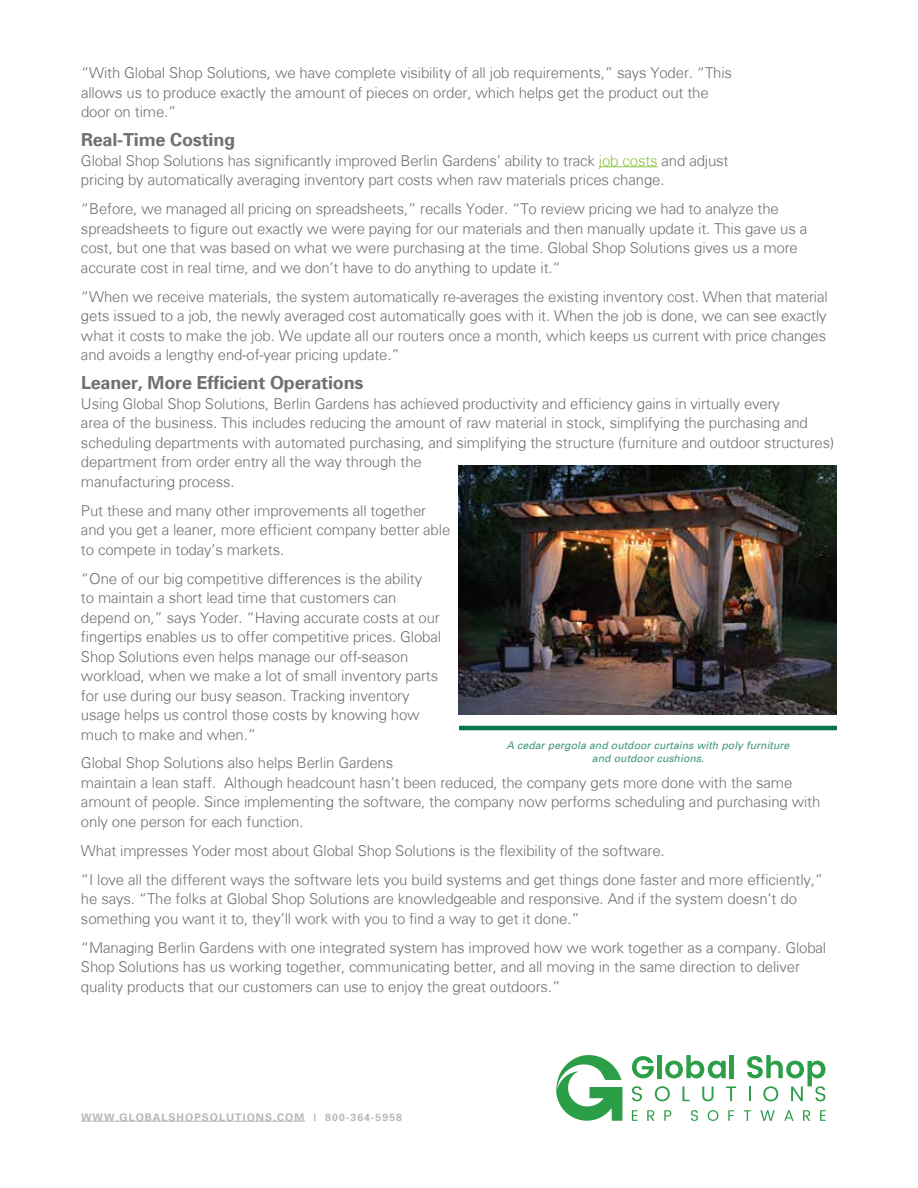
<style>
.page{position:relative;width:918px;height:1188px;background:#fff}
.page>*{position:absolute;margin:0;border:0;box-sizing:border-box;transform-origin:0 0}
.t1{font:700 18px "Univers";letter-spacing:-.01em;color:#707073}
.t2{font:300 15px/19.5px "Univers";letter-spacing:-.01em;color:#707073}
.t3{font:italic 10.5px/13.5px "Univers";color:#40987b;text-align:center}
.t4{font:700 10.5px "Univers";letter-spacing:.1em;color:#b7b7b9}
.s1{color:#8dc342}
.s2{color:#b7b8b9}
</style>
<div class="page">
<hr style="left:599px;top:166px;width:59px;height:1px;background:#8dc342">
<hr style="left:81px;top:1121px;width:224px;height:1px;background:#b7b7b9">
<hr style="left:459px;top:726px;width:378px;height:4px;background:#00754f">
<img style="left:458px;top:465px;width:379px;height:250px">
<svg style="left:556px;top:1055px;width:67px;height:66px"></svg>
<svg style="left:632px;top:1110px;width:5px;height:11px"></svg>
<svg style="left:647px;top:1110px;width:7px;height:11px"></svg>
<svg style="left:664px;top:1110px;width:7px;height:11px"></svg>
<svg style="left:691px;top:1110px;width:7px;height:11px"></svg>
<svg style="left:708px;top:1110px;width:10px;height:11px"></svg>
<svg style="left:728px;top:1110px;width:6px;height:11px"></svg>
<svg style="left:744px;top:1110px;width:7px;height:11px"></svg>
<svg style="left:760px;top:1110px;width:15px;height:11px"></svg>
<svg style="left:784px;top:1110px;width:10px;height:11px"></svg>
<svg style="left:803px;top:1110px;width:7px;height:11px"></svg>
<svg style="left:820px;top:1110px;width:6px;height:11px"></svg>
<svg style="left:632px;top:1086px;width:10px;height:15px"></svg>
<svg style="left:655px;top:1086px;width:15px;height:15px"></svg>
<svg style="left:683px;top:1086px;width:7px;height:15px"></svg>
<svg style="left:702px;top:1086px;width:12px;height:15px"></svg>
<svg style="left:726px;top:1086px;width:10px;height:15px"></svg>
<svg style="left:632px;top:1056px;width:22px;height:22px"></svg>
<div style="left:657px;top:1055px;width:5px;height:23px;background:#2d9e48"></div>
<svg style="left:665px;top:1055px;width:61px;height:23px"></svg>
<div style="left:729px;top:1055px;width:5px;height:23px;background:#2d9e48"></div>
<svg style="left:747px;top:1055px;width:78px;height:46px"></svg>
<p class="t2" style="left:81px;top:64px;width:653px">“With Global Shop Solutions, we have complete visibility of all job requirements,” says Yoder. “This allows us to produce exactly the amount of pieces on order, which helps get the product out the door on time.”</p>
<p class="t1" style="left:81px;top:132px;width:156px">Real-Time Costing</p>
<p class="t2" style="left:81px;top:152px;width:649px">Global Shop Solutions has significantly improved Berlin Gardens’ ability to track <span class="s1">job costs</span> and adjust pricing by automatically averaging inventory part costs when raw materials prices change.</p>
<p class="t2" style="left:81px;top:200px;width:728px">“Before, we managed all pricing on spreadsheets,” recalls Yoder. “To review pricing we had to analyze the spreadsheets to figure out exactly we were paying for our materials and then manually update it. This gave us a cost, but one that was based on what we were purchasing at the time. Global Shop Solutions gives us a more accurate cost in real time, and we don’t have to do anything to update it.“</p>
<p class="t2" style="left:81px;top:288px;width:748px;text-align:justify">“When we receive materials, the system automatically re-averages the existing inventory cost. When that material gets issued to a job, the newly averaged cost automatically goes with it. When the job is done, we can see exactly what it costs to make the job. We update all our routers once a month, which keeps us current with price changes and avoids a lengthy end-of-year pricing update.”</p>
<p class="t1" style="left:81px;top:375px;width:284px">Leaner, More Efficient Operations</p>
<p class="t2" style="left:81px;top:395px;width:755px">Using Global Shop Solutions, Berlin Gardens has achieved productivity and efficiency gains in virtually every<br>area of the business. This includes reducing the amount of raw material in stock, simplifying the purchasing and scheduling departments with automated purchasing, and simplifying the structure (furniture and outdoor structures) department from order entry all the way through the<br>manufacturing process.</p>
<p class="t2" style="left:81px;top:502px;width:371px">Put these and many other improvements all together and you get a leaner, more efficient company better able to compete in today’s markets.</p>
<p class="t2" style="left:81px;top:570px;width:362px">“One of our big competitive differences is the ability<br>to maintain a short lead time that customers can depend on,” says Yoder. “Having accurate costs at our fingertips enables us to offer competitive prices. Global Shop Solutions even helps manage our off-season workload, when we make a lot of small inventory parts for use during our busy season. Tracking inventory usage helps us control those costs by knowing how much to make and when.”</p>
<p class="t2" style="left:81px;top:755px;width:741px">Global Shop Solutions also helps Berlin Gardens<br>maintain a lean staff. Although headcount hasn’t been reduced, the company gets more done with the same amount of people. Since implementing the software, the company now performs scheduling and purchasing with only one person for each function.</p>
<p class="t2" style="left:81px;top:837px;width:744px;line-height:29px">What impresses Yoder most about Global Shop Solutions is the flexibility of the software.<br>“I love all the different ways the software lets you build systems and get things done faster and more efficiently,”</p>
<p class="t2" style="left:81px;top:890px;width:718px">he says. “The folks at Global Shop Solutions are knowledgeable and responsive. And if the system doesn’t do something you want it to, they’ll work with you to find a way to get it done.”</p>
<p class="t2" style="left:81px;top:939px;width:747px">“Managing Berlin Gardens with one integrated system has improved how we work together as a company. Global<br>Shop Solutions has us working together, communicating better, and all moving in the same direction to deliver quality products that our customers can use to enjoy the great outdoors.”</p>
<p class="t3" style="left:507px;top:739px;width:284px">A cedar pergola and outdoor curtains with poly furniture and outdoor cushions.</p>
<p class="t4" style="left:81px;top:1112px;width:323px">WWW.GLOBALSHOPSOLUTIONS.COM <span class="s2">| 800-364-5958</span></p>
</div>
